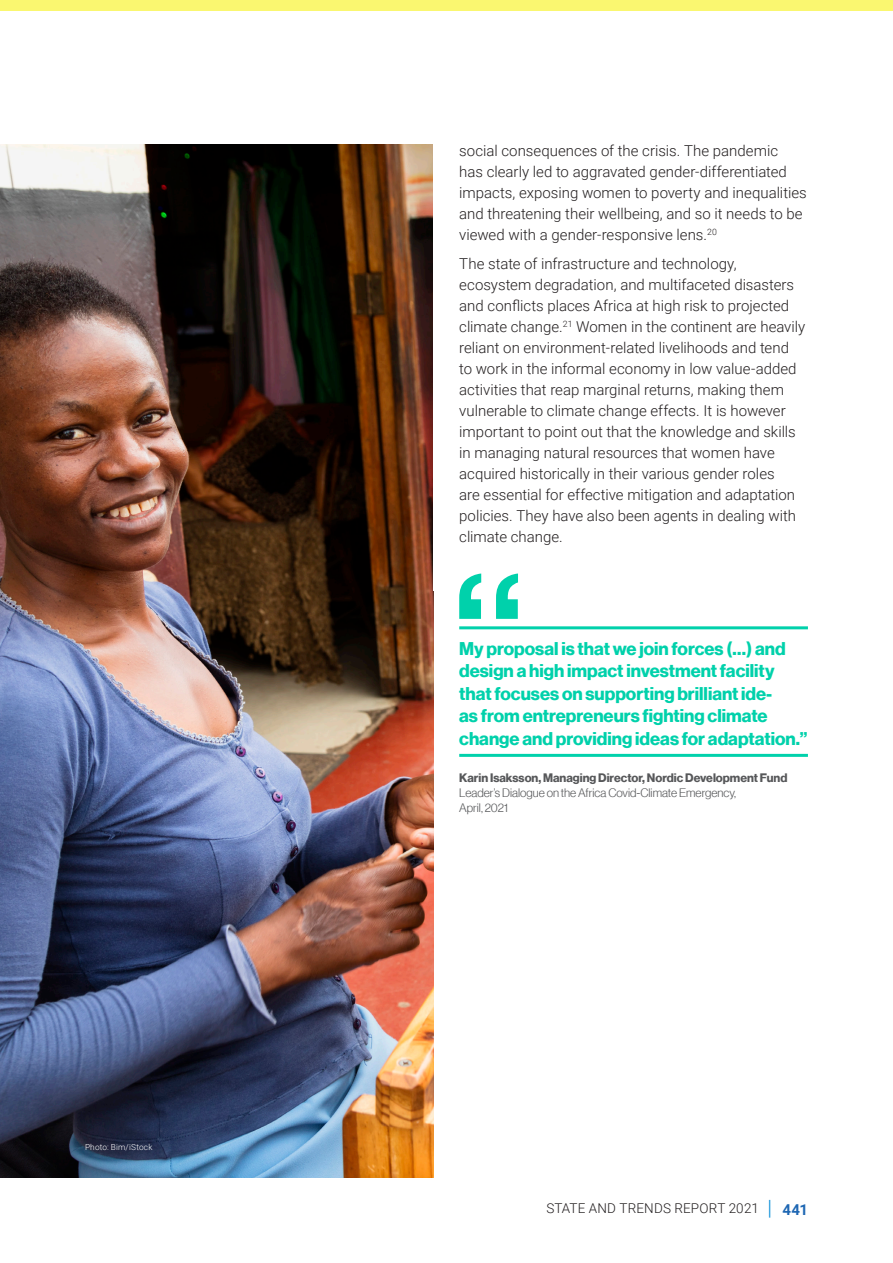
<style>
.page{position:relative;width:893px;height:1263px;background:#fff}
.page>*{position:absolute;margin:0;border:0;box-sizing:border-box;transform-origin:0 0}
.Quote_text{font:18px/22.5px "N Haas Grotesk DS Pro 75 Bd";color:#00d1ab}
.Body_copy{font:300 15px/21px "Roboto";color:#231f20}
.t1{font:300 13.5px "Roboto";letter-spacing:.015em;color:#231f20}
.Quote_text-2{font:12px/15px "N Haas Grotesk DS Pro 45 Lt";color:#57585a}
.Picture_Caption{font:300 8.25px "Roboto";letter-spacing:.02em;color:#fff}
.s1{font-family:"N Haas Grotesk DS Pro 75 Bd"}
.s2{font-size:21px;color:#008bd7}
.s3{font-weight:700;font-size:15px;color:#1e67b3}
</style>
<div class="page">
<div style="left:0;top:0;width:893px;height:11px;background:#faf770"></div>
<img style="left:0;top:145px;width:434px;height:1033px">
<hr style="left:459px;top:626px;width:349px;height:3px;background:#00d1ab">
<hr style="left:459px;top:754px;width:349px;height:3px;background:#00d1ab">
<svg style="left:459px;top:573px;width:59px;height:46px"></svg>
<p class="Picture_Caption" style="left:85px;top:1141px;width:69px">Photo: Bim/iStock</p>
<p class="Body_copy" style="left:459px;top:139px;width:349px">social consequences of the crisis. The pandemic<br>has clearly led to aggravated gender-differentiated impacts, exposing women to poverty and inequalities and threatening their wellbeing, and so it needs to be viewed with a gender-responsive lens.<sup>20</sup></p>
<p class="Body_copy" style="left:459px;top:253px;width:348px">The state of infrastructure and technology, ecosystem degradation, and multifaceted disasters and conflicts places Africa at high risk to projected climate change.<sup>21</sup> Women in the continent are heavily reliant on environment-related livelihoods and tend to work in the informal economy in low value-added activities that reap marginal returns, making them vulnerable to climate change effects. It is however important to point out that the knowledge and skills in managing natural resources that women have acquired historically in their various gender roles<br>are essential for effective mitigation and adaptation policies. They have also been agents in dealing with climate change.</p>
<p class="Quote_text" style="left:459px;top:637px;width:350px">My proposal is that we join forces (…) and design a high impact investment facility that focuses on supporting brilliant ide-<br>as from entrepreneurs fighting climate change and providing ideas for adaptation.”</p>
<p class="Quote_text-2" style="left:459px;top:771px;width:330px"><span class="s1">Karin Isaksson, Managing Director, Nordic Development Fund<br></span>Leader’s Dialogue on the Africa Covid-Climate Emergency,<br>April, 2021</p>
<p class="t1" style="left:546px;top:1199px;width:263px">STATE AND TRENDS REPORT 2021 <span class="s2">|</span> <span class="s3">441</span></p>
</div>
